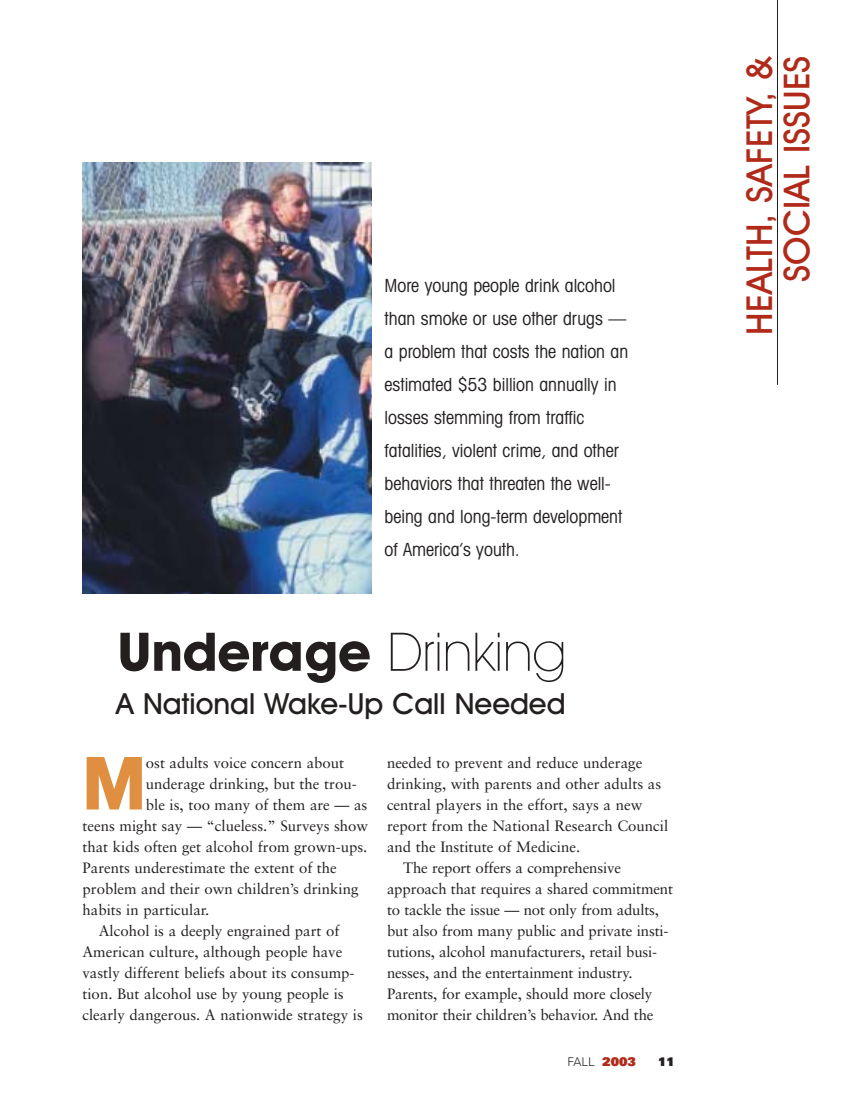
<style>
.page{position:relative;width:864px;height:1107px;background:#fff}
.page>*{position:absolute;margin:0;border:0;box-sizing:border-box;transform-origin:0 0}
.t1{font:700 73.8px "Avant Garde IT Cby BT";color:#e08f41}
.t2{font:700 53.55px "Avant Garde IT Cby BT";color:#231f1f}
.t3{font:500 36px/37.5px "Avant Garde IT Cby BT";color:#b12a19;text-align:right}
.t4{font:500 29.25px "Avant Garde IT Cby BT";color:#231f1f}
.t5{font:condensed 18px/33px "Avant Garde IT Cby BT";color:#231f1f}
.t6{font:15px "Sabon";color:#231f1f}
.t7{font:300 12px "Univers";color:#231f1f}
.t8{font:900 12px "Univers";color:#231f1f}
.s1{font-weight:200}
.s2{font-weight:900;color:#b12a19}
</style>
<div class="page">
<hr style="left:777px;top:0;width:1px;height:385px;background:#231f1f">
<img style="left:82px;top:162px;width:289px;height:432px">
<p class="t5" style="left:385px;top:271px;width:245px">More young people drink alcohol than smoke or use other drugs — a problem that costs the nation an estimated $53 billion annually in losses stemming from traffic fatalities, violent crime, and other behaviors that threaten the well&shy;being and long-term development of America’s youth.</p>
<h2 class="t2" style="left:118px;top:633px;width:450px">Underage <span class="s1">Drinking</span></h2>
<h3 class="t4" style="left:116px;top:693px;width:451px">A National Wake-Up Call Needed</h3>
<h1 class="t1" style="left:82px;top:757px;width:65px">M</h1>
<p class="t6" style="left:146px;top:756px;width:200px">ost adults voice concern about</p>
<p class="t6" style="left:146px;top:777px;width:212px">underage drinking, but the trou-</p>
<p class="t6" style="left:146px;top:798px;width:223px">ble is, too many of them are — as</p>
<p class="t6" style="left:82px;top:819px;width:287px">teens might say — “clueless.” Surveys show</p>
<p class="t6" style="left:82px;top:840px;width:286px">that kids often get alcohol from grown-ups.</p>
<p class="t6" style="left:82px;top:861px;width:256px">Parents underestimate the extent of the</p>
<p class="t6" style="left:82px;top:882px;width:278px">problem and their own children’s drinking</p>
<p class="t6" style="left:82px;top:903px;width:128px">habits in particular.</p>
<p class="t6" style="left:99px;top:924px;width:242px">Alcohol is a deeply engrained part of</p>
<p class="t6" style="left:82px;top:945px;width:261px">American culture, although people have</p>
<p class="t6" style="left:82px;top:966px;width:274px">vastly different beliefs about its consump-</p>
<p class="t6" style="left:82px;top:987px;width:263px">tion. But alcohol use by young people is</p>
<p class="t6" style="left:82px;top:1008px;width:282px">clearly dangerous. A nationwide strategy is</p>
<p class="t6" style="left:387px;top:756px;width:257px">needed to prevent and reduce underage</p>
<p class="t6" style="left:387px;top:777px;width:276px">drinking, with parents and other adults as</p>
<p class="t6" style="left:387px;top:798px;width:257px">central players in the effort, says a new</p>
<p class="t6" style="left:387px;top:819px;width:283px">report from the National Research Council</p>
<p class="t6" style="left:387px;top:840px;width:195px">and the Institute of Medicine.</p>
<p class="t6" style="left:403px;top:861px;width:219px">The report offers a comprehensive</p>
<p class="t6" style="left:387px;top:882px;width:288px">approach that requires a shared commitment</p>
<p class="t6" style="left:387px;top:903px;width:274px">to tackle the issue — not only from adults,</p>
<p class="t6" style="left:387px;top:924px;width:283px">but also from many public and private insti-</p>
<p class="t6" style="left:387px;top:945px;width:272px">tutions, alcohol manufacturers, retail busi-</p>
<p class="t6" style="left:387px;top:966px;width:247px">nesses, and the entertainment industry.</p>
<p class="t6" style="left:387px;top:987px;width:267px">Parents, for example, should more closely</p>
<p class="t6" style="left:387px;top:1008px;width:268px">monitor their children’s behavior. And the</p>
<p class="t7" style="left:568px;top:1058px;width:70px">FALL <span class="s2">2003</span></p>
<p class="t8" style="left:658px;top:1058px;width:18px">11</p>
<h3 class="t3" style="left:745px;top:335px;width:281px;rotate:-90deg">HEALTH, SAFETY, &amp;<br>SOCIAL ISSUES</h3>
</div>
